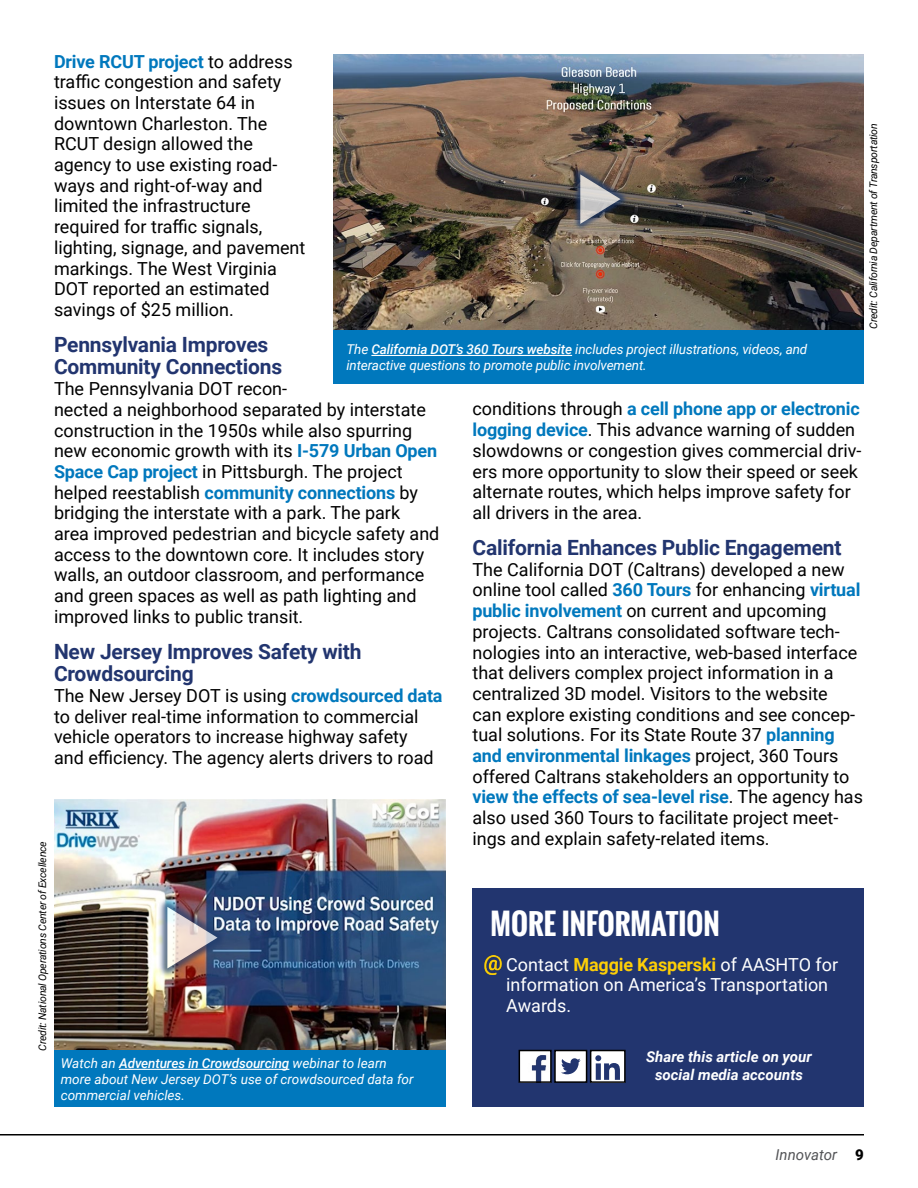
<style>
.page{position:relative;width:918px;height:1188px;background:#fff}
.page>*{position:absolute;margin:0;border:0;box-sizing:border-box;transform-origin:0 0}
.t1{font:700 28.5px "Oswald";color:#fff}
.t2{font:700 21px/22.5px "Roboto";letter-spacing:-.01em;color:#22356f}
.t3{font:18px/20.7px "Roboto";color:#000}
.t4{font:18px/20.7px "Roboto";color:#fff}
.t5{font:italic 700 15px/18px "Roboto";color:#fff;text-align:center}
.t6{font:italic 15px "Roboto";color:#535457}
.t7{font:italic 13.5px/16.2px "Roboto";letter-spacing:-.01em;color:#fff}
.t8{font:italic 10.5px "Roboto";letter-spacing:-.02em;color:#000}
.s1{font-weight:700;color:#0078bd}
.s2{font-weight:500}
.s3{font-weight:700;color:#fdce07}
.s4{font-weight:900;font-style:normal;color:#000}
</style>
<div class="page">
<hr style="left:0;top:1134px;width:864px;height:2px;background:#000">
<div style="left:472px;top:889px;width:392px;height:218px;background:#22356f"></div>
<img style="left:484px;top:955px;width:18px;height:20px">
<img style="left:522px;top:1053px;width:27px;height:27px">
<div style="left:519px;top:1050px;width:33px;height:33px;border:2px solid #000"></div>
<div style="left:554px;top:1050px;width:33px;height:33px;border:2px solid #000"></div>
<svg style="left:555px;top:1051px;width:68px;height:31px"></svg>
<div style="left:590px;top:1050px;width:36px;height:33px;border:2px solid #000"></div>
<img style="left:54px;top:800px;width:392px;height:251px">
<div style="left:54px;top:1051px;width:392px;height:56px;background:#0078bd"></div>
<hr style="left:119px;top:1069px;width:170px;height:1px;background:#fff">
<div style="left:157px;top:898px;width:70px;height:80px;background:#1d3a6c;opacity:.92"></div>
<img style="left:167px;top:907px;width:51px;height:61px">
<img style="left:333px;top:54px;width:531px;height:276px">
<div style="left:333px;top:330px;width:531px;height:54px;background:#0078bd"></div>
<hr style="left:371px;top:355px;width:201px;height:1px;background:#fff">
<div style="left:572px;top:167px;width:56px;height:64px;background:#1d3a6c;opacity:.92"></div>
<svg style="left:580px;top:174px;width:41px;height:50px;background:#928f8e"></svg>
<p class="t3" style="left:54px;top:50px;width:253px"><span class="s1">Drive RCUT project</span> to address traffic congestion and safety issues on Interstate 64 in downtown Charleston. The<br>RCUT design allowed the agency to use existing road&shy;ways and right-of-way and limited the infrastructure required for traffic signals, lighting, signage, and pavement markings. The West Virginia<br>DOT reported an estimated savings of $25 million.</p>
<p class="t2" style="left:54px;top:332px;width:230px">Pennsylvania Improves<br>Community Connections</p>
<p class="t3" style="left:54px;top:378px;width:387px">The Pennsylvania DOT recon-<br>nected a neighborhood separated by interstate construction in the 1950s while also spurring new economic growth with its <span class="s1">I-579 Urban Open Space Cap project</span> in Pittsburgh. The project helped reestablish <span class="s1">community connections</span> by bridging the interstate with a park. The park area improved pedestrian and bicycle safety and access to the downtown core. It includes story walls, an outdoor classroom, and performance and green spaces as well as path lighting and improved links to public transit.</p>
<p class="t2" style="left:54px;top:639px;width:309px">New Jersey Improves Safety with<br>Crowdsourcing</p>
<p class="t3" style="left:54px;top:685px;width:390px">The New Jersey DOT is using <span class="s1">crowdsourced data </span>to deliver real-time information to commercial vehicle operators to increase highway safety<br>and efficiency. The agency alerts drivers to road</p>
<p class="t8" style="left:866px;top:329px;width:207px;rotate:-90deg">Credit: California Department of Transportation</p>
<p class="t7" style="left:346px;top:341px;width:462px">The <span class="s2">California DOT’s 360 Tours website</span> includes project illustrations, videos, and interactive questions to promote public involvement.</p>
<p class="t3" style="left:472px;top:398px;width:391px">conditions through <span class="s1">a cell phone app or electronic logging device</span>. This advance warning of sudden slowdowns or congestion gives commercial driv&shy;ers more opportunity to slow their speed or seek alternate routes, which helps improve safety for all drivers in the area.</p>
<p class="t2" style="left:472px;top:536px;width:371px">California Enhances Public Engagement</p>
<p class="t3" style="left:472px;top:558px;width:392px">The California DOT (Caltrans) developed a new online tool called <span class="s1">360 Tours</span> for enhancing <span class="s1">virtual public involvement</span> on current and upcoming projects. Caltrans consolidated software tech&shy;nologies into an interactive, web-based interface that delivers complex project information in a centralized 3D model. Visitors to the website<br>can explore existing conditions and see concep&shy;tual solutions. For its State Route 37 <span class="s1">planning and environmental linkages</span> project, 360 Tours offered Caltrans stakeholders an opportunity to <span class="s1">view the effects of sea-level rise</span>. The agency has also used 360 Tours to facilitate project meet&shy;ings and explain safety-related items.</p>
<p class="t8" style="left:35px;top:1051px;width:211px;rotate:-90deg">Credit: National Operations Center of Excellence</p>
<h1 class="t1" style="left:491px;top:903px;width:231px">MORE INFORMATION</h1>
<p class="t4" style="left:506px;top:953px;width:333px">Contact <span class="s3">Maggie Kasperski</span> of AASHTO for information on America’s Transportation<br>Awards.</p>
<p class="t5" style="left:646px;top:1047px;width:167px">Share this article on your social media accounts</p>
<p class="t7" style="left:61px;top:1054px;width:354px">Watch an <span class="s2">Adventures in Crowdsourcing</span> webinar to learn more about New Jersey DOT’s use of crowdsourced data for commercial vehicles.</p>
<p class="t6" style="left:776px;top:1144px;width:90px">Innovator <span class="s4">9</span></p>
</div>
